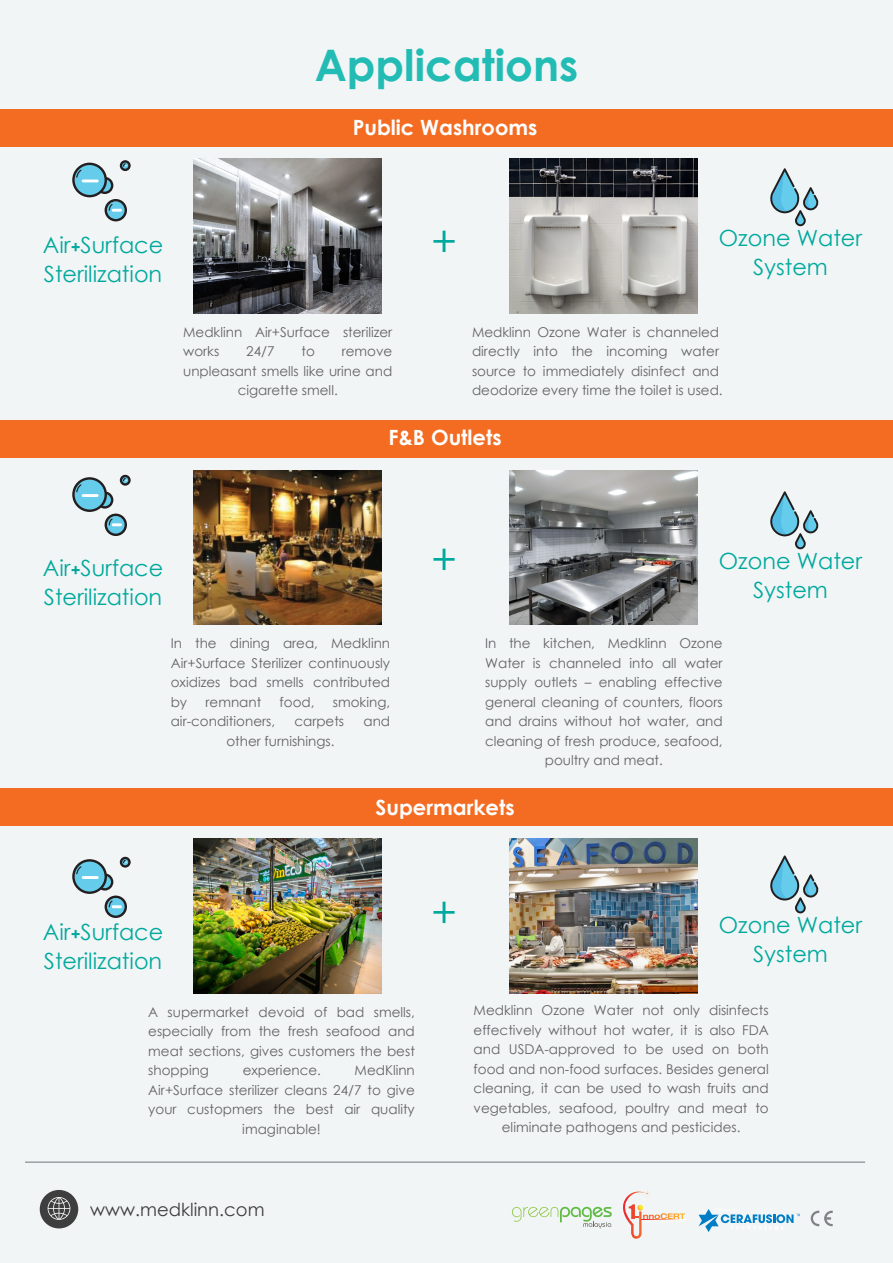
<style>
.page{position:relative;width:893px;height:1263px;background:#f2f5f6}
.page>*{position:absolute;margin:0;border:0;box-sizing:border-box;transform-origin:0 0}
.t1{font:700 43.5px "Century Gothic";color:#22bcb5}
.t2{font:42.75px "Century Gothic";color:#00a99d}
.t3{font:22.35px/29.1px "Century Gothic";color:#00a99d}
.t4{font:700 21px "Century Gothic";color:#fff}
.t5{font:18px "Century Gothic";color:#3e3e3f}
.t6{font:13.5px/19.5px "Century Gothic";color:#636366}
.s1{font-weight:700;font-size:16.5px}
</style>
<div class="page">
<svg style="left:699px;top:1209px;width:101px;height:23px"></svg>
<svg style="left:623px;top:1189px;width:62px;height:50px"></svg>
<svg style="left:811px;top:1210px;width:22px;height:16px"></svg>
<svg style="left:512px;top:1207px;width:100px;height:21px"></svg>
<hr style="left:25px;top:1161px;width:840px;height:2px;background:#808285">
<img style="left:194px;top:159px;width:188px;height:154px">
<img style="left:510px;top:159px;width:188px;height:154px">
<img style="left:194px;top:470px;width:188px;height:155px">
<img style="left:510px;top:470px;width:188px;height:155px">
<div style="left:0;top:110px;width:893px;height:37px;background:#f36c21"></div>
<div style="left:0;top:420px;width:893px;height:37px;background:#f36c21"></div>
<svg style="left:770px;top:168px;width:49px;height:58px"></svg>
<svg style="left:72px;top:160px;width:59px;height:61px"></svg>
<svg style="left:770px;top:491px;width:49px;height:58px"></svg>
<svg style="left:72px;top:475px;width:59px;height:61px"></svg>
<img style="left:194px;top:839px;width:188px;height:154px">
<img style="left:510px;top:839px;width:188px;height:154px">
<div style="left:0;top:787px;width:893px;height:38px;background:#f36c21"></div>
<svg style="left:770px;top:855px;width:49px;height:58px"></svg>
<svg style="left:72px;top:857px;width:59px;height:61px"></svg>
<div style="left:40px;top:1190px;width:38px;height:38px;background:#3e3e3f;border-radius:50%"></div>
<svg style="left:48px;top:1197px;width:22px;height:23px"></svg>
<h1 class="t1" style="left:315px;top:32px;width:265px">Applications</h1>
<h3 class="t4" style="left:353px;top:111px;width:186px">Public Washrooms</h3>
<h3 class="t3" style="left:43px;top:230px;width:122px">Air<span class="s1">+</span>Surface<br>Sterilization</h3>
<h3 class="t3" style="left:719px;top:223px;width:145px;text-align:center">Ozone Water<br>System</h3>
<h2 class="t2" style="left:457px;top:271px;width:27px;rotate:-180deg">+</h2>
<p class="t6" style="left:183px;top:322px;width:211px">Medklinn Air+Surface sterilizer works</p>
<p class="t6" style="left:246px;top:341px;width:30px">24/7</p>
<p class="t6" style="left:301px;top:341px;width:15px">to</p>
<p class="t6" style="left:342px;top:341px;width:52px">remove</p>
<p class="t6" style="left:183px;top:361px;width:211px">unpleasant smells like urine and</p>
<p class="t6" style="left:238px;top:380px;width:102px">cigarette smell.</p>
<p class="t6" style="left:472px;top:322px;width:252px">Medklinn Ozone Water is channeled directly into the incoming water source to immediately disinfect and deodorize every time the toilet is used.</p>
<h3 class="t4" style="left:389px;top:421px;width:114px">F&amp;B Outlets</h3>
<h2 class="t2" style="left:457px;top:589px;width:27px;rotate:-180deg">+</h2>
<h3 class="t3" style="left:43px;top:553px;width:122px">Air<span class="s1">+</span>Surface<br>Sterilization</h3>
<h3 class="t3" style="left:719px;top:546px;width:145px;text-align:center">Ozone Water<br>System</h3>
<p class="t6" style="left:171px;top:634px;width:221px;text-align:justify">In the dining area, Medklinn Air+Surface Sterilizer continuously oxidizes bad smells contributed by</p>
<p class="t6" style="left:206px;top:692px;width:57px">remnant</p>
<p class="t6" style="left:280px;top:692px;width:36px">food,</p>
<p class="t6" style="left:333px;top:692px;width:59px">smoking,</p>
<p class="t6" style="left:171px;top:711px;width:106px">air-conditioners,</p>
<p class="t6" style="left:294px;top:711px;width:51px">carpets</p>
<p class="t6" style="left:363px;top:711px;width:28px">and</p>
<p class="t6" style="left:226px;top:731px;width:110px">other furnishings.</p>
<p class="t6" style="left:485px;top:633px;width:239px;text-align:center">In the kitchen, Medklinn Ozone<br>Water is channeled into all water supply outlets – enabling effective general cleaning of counters, floors and drains without hot water, and cleaning of fresh produce, seafood, poultry and meat.</p>
<h3 class="t4" style="left:376px;top:791px;width:141px">Supermarkets</h3>
<h2 class="t2" style="left:457px;top:942px;width:27px;rotate:-180deg">+</h2>
<h3 class="t3" style="left:43px;top:917px;width:122px">Air<span class="s1">+</span>Surface<br>Sterilization</h3>
<h3 class="t3" style="left:719px;top:910px;width:145px;text-align:center">Ozone Water<br>System</h3>
<p class="t6" style="left:148px;top:1002px;width:268px;text-align:justify">A supermarket devoid of bad smells, especially from the fresh seafood and meat sections, gives customers the best shopping</p>
<p class="t6" style="left:243px;top:1060px;width:80px">experience.</p>
<p class="t6" style="left:355px;top:1060px;width:62px">MedKlinn</p>
<p class="t6" style="left:148px;top:1080px;width:268px">Air+Surface sterilizer cleans 24/7 to give</p>
<p class="t6" style="left:148px;top:1099px;width:268px">your custopmers the best air quality</p>
<p class="t6" style="left:242px;top:1119px;width:80px">imaginable!</p>
<h3 class="t5" style="left:90px;top:1197px;width:176px">www.medklinn.com</h3>
<p class="t6" style="left:474px;top:1000px;width:297px;text-align:center">Medklinn Ozone Water not only disinfects effectively without hot water, it is also FDA and USDA-approved to be used on both food and non-food surfaces. Besides general cleaning, it can be used to wash fruits and vegetables, seafood, poultry and meat to eliminate pathogens and pesticides.</p>
</div>
